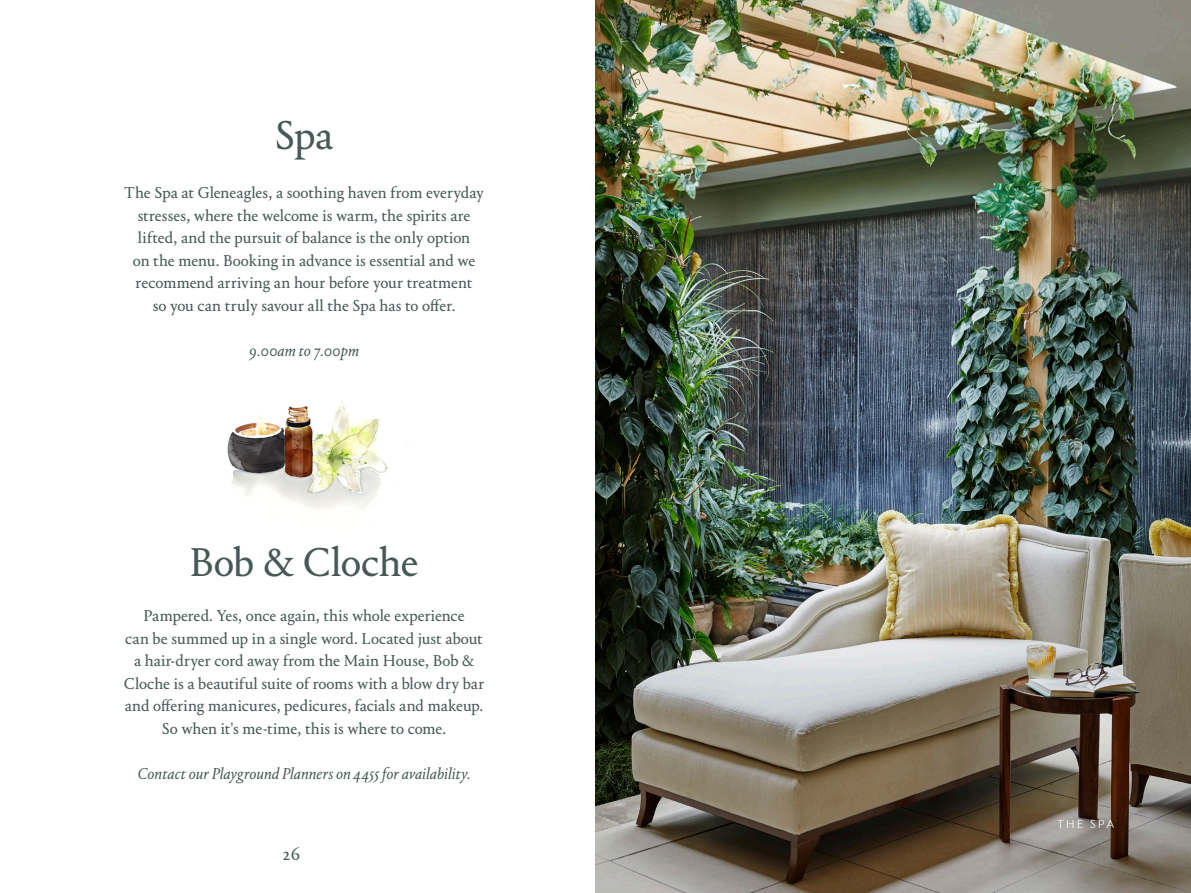
<style>
.page{position:relative;width:1191px;height:893px;background:#fff}
.page>*{position:absolute;margin:0;border:0;box-sizing:border-box;transform-origin:0 0}
.t1{font:42px "Portrait Text";letter-spacing:-.015em;color:#475957}
.t2{font:18px "Portrait Text";color:#475957}
.t3{font:16.5px/22.5px "Portrait Text";letter-spacing:-.005em;color:#475957;text-align:center}
.t4{font:italic 16.5px "Portrait Text";letter-spacing:-.005em;color:#475957}
.t5{font:300 12px "Johnston ITC";letter-spacing:.19em;color:#fff}
</style>
<div class="page">
<img style="left:595px;top:0;width:596px;height:893px">
<img style="left:227px;top:401px;width:161px;height:109px">
<h1 class="t1" style="left:275px;top:105px;width:60px">Spa</h1>
<p class="t3" style="left:124px;top:181px;width:361px">The Spa at Gleneagles, a soothing haven from everyday stresses, where the welcome is warm, the spirits are lifted, and the pursuit of balance is the only option<br>on the menu. Booking in advance is essential and we recommend arriving an hour before your treatment<br>so you can truly savour all the Spa has to offer.</p>
<p class="t4" style="left:249px;top:338px;width:112px">9.00am to 7.00pm</p>
<h1 class="t1" style="left:189px;top:532px;width:231px">Bob &amp; Cloche</h1>
<p class="t3" style="left:124px;top:604px;width:362px">Pampered. Yes, once again, this whole experience<br>can be summed up in a single word. Located just about a hair-dryer cord away from the Main House, Bob &amp; Cloche is a beautiful suite of rooms with a blow dry bar and offering manicures, pedicures, facials and makeup.<br>So when it's me-time, this is where to come.</p>
<p class="t4" style="left:137px;top:761px;width:335px">Contact our Playground Planners on 4455 for availability.</p>
<p class="t2" style="left:282px;top:841px;width:19px">26</p>
<p class="t5" style="left:1057px;top:817px;width:59px">THE SPA</p>
</div>
